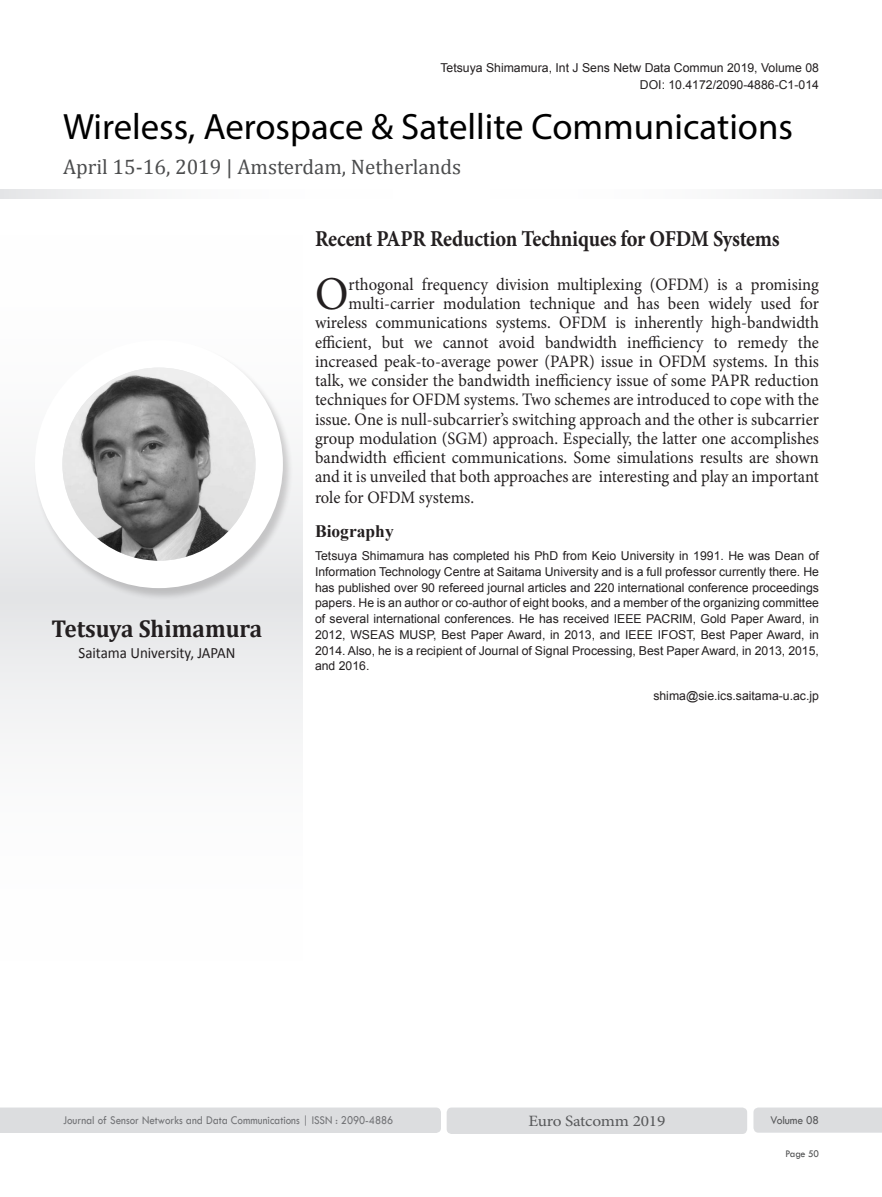
<style>
.page{position:relative;width:882px;height:1197px;background:#fff}
.page>*{position:absolute;margin:0;border:0;box-sizing:border-box;transform-origin:0 0}
.Bio_Heading{font:47.07px "Minion Pro";color:#231f20;scale:.95 1}
.t1{font:36.75px "Myriad Pro";color:#000}
.Name{font:700 24.5px "Cambria";color:#231f20;scale:.95 1}
.t2{font:700 22.75px "Minion Pro";letter-spacing:-.015em;color:#231f20;scale:.9 1}
.t3{font:21px "Cambria";color:#4b4c4d}
.Bio_Heading-2{font:17.5px/19.2px "Minion Pro";color:#231f20;text-align:right;scale:.95 1}
.Bio_Heading-3{font:700 17.5px "Times New Roman";color:#231f20}
.Name-2{font:15.75px "Calibri";color:#231f20;scale:.95 1}
.t4{font:15.75px "Minion Pro";letter-spacing:-.01em;color:#57585a;scale:1.1 1}
.Biography{font:12.25px/15.8px "Arial";color:#231f20;text-align:justify}
.t5{font:12.25px "Tw Cen";color:#717275;scale:.9 1}
.t6{font:12.25px "Tw Cen";letter-spacing:-.01em;color:#57585a;scale:.95 1}
.t7{font:10.5px "Tw Cen";letter-spacing:-.02em;color:#4b4c4d;scale:.95 1}
</style>
<div class="page">
<svg style="left:0;top:189px;width:882px;height:9px"></svg>
<div style="left:0;top:597px;width:302px;height:393px;background:linear-gradient(to bottom,#e9eaeb,#fff)"></div>
<div style="left:0;top:205px;width:302px;height:392px;background:linear-gradient(to bottom,#fff,#e9eaeb)"></div>
<div style="left:0;top:1108px;width:441px;height:25px;background:#dcdddf"></div>
<div style="left:447px;top:1108px;width:300px;height:26px;background:#dcdddf;border-radius:5px"></div>
<div style="left:753px;top:1108px;width:129px;height:25px;background:#dcdddf"></div>
<div style="left:34px;top:342px;width:260px;height:259px;background:#231f20;opacity:.2"></div>
<div style="left:35px;top:340px;width:248px;height:248px;background:#fff;border-radius:50%"></div>
<img style="left:62px;top:368px;width:194px;height:193px;border-radius:97px">
<p class="Biography" style="left:440px;top:60px;width:380px">Tetsuya Shimamura, Int J Sens Netw Data Commun 2019, Volume 08</p>
<p class="Biography" style="left:640px;top:77px;width:181px">DOI: 10.4172/2090-4886-C1-014</p>
<h2 class="t1" style="left:63px;top:104px;width:732px">Wireless, Aerospace &amp; Satellite Communications</h2>
<p class="t3" style="left:63px;top:154px;width:400px">April 15-16, 2019 | Amsterdam, Netherlands</p>
<p class="Name" style="left:52px;top:611px;width:223px">Tetsuya Shimamura</p>
<p class="Name-2" style="left:78px;top:643px;width:167px">Saitama University, JAPAN</p>
<p class="t2" style="left:315px;top:223px;width:518px">Recent PAPR Reduction Techniques for OFDM Systems</p>
<p class="Bio_Heading" style="left:315px;top:263px;width:37px">O</p>
<p class="Bio_Heading-2" style="left:315px;top:275px;width:532px">rthogonal frequency division multiplexing (OFDM) is a promising multi-carrier modulation technique and has been widely used for wireless communications systems. OFDM is inherently high-bandwidth efficient, but we cannot avoid bandwidth inefficiency to remedy the increased peak-to-average power (PAPR) issue in OFDM systems. In this talk, we consider the bandwidth inefficiency issue of some PAPR reduction techniques for OFDM systems. Two schemes are introduced to cope with the issue. One is null-subcarrier’s switching approach and the other is subcarrier group modulation (SGM) approach. Especially, the latter one accomplishes bandwidth efficient communications. Some simulations results are shown and it is unveiled that both approaches are interesting and play an important</p>
<p class="Bio_Heading-2" style="left:315px;top:488px;width:169px">role for OFDM systems.</p>
<p class="Bio_Heading-3" style="left:315px;top:519px;width:80px">Biography</p>
<p class="Biography" style="left:315px;top:548px;width:505px">Tetsuya Shimamura has completed his PhD from Keio University in 1991. He was Dean of Information Technology Centre at Saitama University and is a full professor currently there. He has published over 90 refereed journal articles and 220 international conference proceedings papers. He is an author or co-author of eight books, and a member of the organizing committee of several international conferences. He has received IEEE PACRIM, Gold Paper Award, in 2012, WSEAS MUSP, Best Paper Award, in 2013, and IEEE IFOST, Best Paper Award, in 2014. Also, he is a recipient of Journal of Signal Processing, Best Paper Award, in 2013, 2015, and 2016.</p>
<p class="Biography" style="left:653px;top:688px;width:167px">shima@sie.ics.saitama-u.ac.jp</p>
<p class="t5" style="left:63px;top:1113px;width:369px">Journal of Sensor Networks and Data Communications | ISSN : 2090-4886</p>
<p class="t4" style="left:528px;top:1110px;width:126px">Euro Satcomm 2019</p>
<p class="t6" style="left:771px;top:1113px;width:53px">Volume 08</p>
<p class="t7" style="left:786px;top:1147px;width:37px">Page 50</p>
</div>
